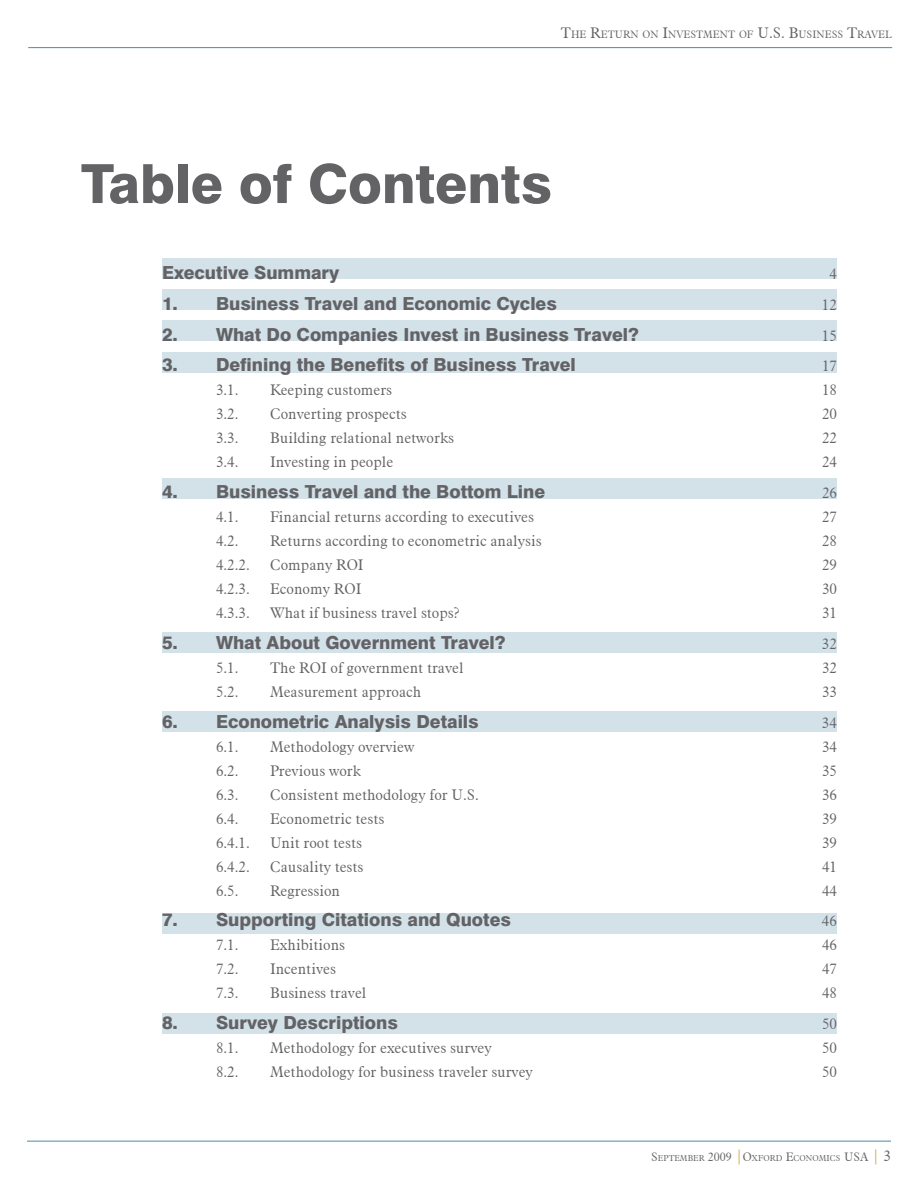
<style>
.page{position:relative;width:918px;height:1188px;background:#fff}
.page>*{position:absolute;margin:0;border:0;box-sizing:border-box;transform-origin:0 0}
.t1{font:800 54px "Swiss 721 BT";color:#636366}
.t2{font:800 18px "Swiss 721 BT";color:#636366}
.t3{font:300 15px "Aldine 721 BT";color:#636366}
.t4{font:300 10.5px "Aldine 721 BT";color:#636366}
.t5{font:300 8.4px "Aldine 721 BT";color:#636366}
.s1{font-size:15px}
.s2{font-size:12px}
.s3{font-size:15px;color:#d6ae57}
</style>
<div class="page">
<hr style="left:28px;top:47px;width:864px;height:1px;background:#498ba3">
<hr style="left:27px;top:1141px;width:864px;height:1px;background:#498ba3">
<div style="left:162px;top:1013px;width:675px;height:21px;background:#d3e1e9"></div>
<div style="left:162px;top:914px;width:675px;height:20px;background:#d3e1e9"></div>
<div style="left:162px;top:259px;width:675px;height:20px;background:#d3e1e9"></div>
<div style="left:162px;top:290px;width:675px;height:20px;background:#d3e1e9"></div>
<div style="left:162px;top:320px;width:675px;height:20px;background:#d3e1e9"></div>
<div style="left:162px;top:352px;width:675px;height:20px;background:#d3e1e9"></div>
<div style="left:162px;top:478px;width:675px;height:20px;background:#d3e1e9"></div>
<div style="left:162px;top:632px;width:675px;height:21px;background:#d3e1e9"></div>
<div style="left:162px;top:712px;width:675px;height:20px;background:#d3e1e9"></div>
<p class="t4" style="left:561px;top:28px;width:333px"><span class="s1">T</span>HE <span class="s1">R</span>ETURN ON <span class="s1">I</span>NVESTMENT OF <span class="s1">U.S. B</span>USINESS <span class="s1">T</span>RAVEL</p>
<h1 class="t1" style="left:81px;top:151px;width:473px">Table of Contents</h1>
<p class="t2" style="left:162px;top:262px;width:179px">Executive Summary</p>
<p class="t3" style="left:829px;top:265px;width:9px">4</p>
<p class="t2" style="left:162px;top:293px;width:396px">1. Business Travel and Economic Cycles</p>
<p class="t3" style="left:822px;top:295px;width:16px">12</p>
<p class="t2" style="left:162px;top:323px;width:478px">2. What Do Companies Invest in Business Travel?</p>
<p class="t3" style="left:822px;top:326px;width:16px">15</p>
<p class="t2" style="left:162px;top:354px;width:415px">3. Defining the Benefits of Business Travel</p>
<p class="t3" style="left:822px;top:357px;width:16px">17</p>
<p class="t3" style="left:216px;top:381px;width:24px">3.1.</p>
<p class="t3" style="left:270px;top:381px;width:124px">Keeping customers</p>
<p class="t3" style="left:822px;top:381px;width:16px">18</p>
<p class="t3" style="left:216px;top:405px;width:24px">3.2.</p>
<p class="t3" style="left:270px;top:405px;width:138px">Converting prospects</p>
<p class="t3" style="left:822px;top:405px;width:16px">20</p>
<p class="t3" style="left:216px;top:429px;width:24px">3.3.</p>
<p class="t3" style="left:270px;top:429px;width:186px">Building relational networks</p>
<p class="t3" style="left:822px;top:429px;width:16px">22</p>
<p class="t3" style="left:216px;top:453px;width:24px">3.4.</p>
<p class="t3" style="left:270px;top:453px;width:125px">Investing in people</p>
<p class="t3" style="left:822px;top:453px;width:16px">24</p>
<p class="t2" style="left:162px;top:481px;width:385px">4. Business Travel and the Bottom Line</p>
<p class="t3" style="left:822px;top:484px;width:16px">26</p>
<p class="t3" style="left:216px;top:508px;width:24px">4.1.</p>
<p class="t3" style="left:270px;top:508px;width:265px">Financial returns according to executives</p>
<p class="t3" style="left:822px;top:508px;width:16px">27</p>
<p class="t3" style="left:216px;top:532px;width:24px">4.2.</p>
<p class="t3" style="left:270px;top:532px;width:273px">Returns according to econometric analysis</p>
<p class="t3" style="left:822px;top:532px;width:16px">28</p>
<p class="t3" style="left:216px;top:556px;width:35px">4.2.2.</p>
<p class="t3" style="left:270px;top:556px;width:95px">Company ROI</p>
<p class="t3" style="left:822px;top:556px;width:16px">29</p>
<p class="t3" style="left:216px;top:580px;width:35px">4.2.3.</p>
<p class="t3" style="left:270px;top:580px;width:93px">Economy ROI</p>
<p class="t3" style="left:822px;top:580px;width:16px">30</p>
<p class="t3" style="left:216px;top:604px;width:35px">4.3.3.</p>
<p class="t3" style="left:270px;top:604px;width:191px">What if business travel stops?</p>
<p class="t3" style="left:822px;top:604px;width:16px">31</p>
<p class="t2" style="left:162px;top:632px;width:345px">5. What About Government Travel?</p>
<p class="t3" style="left:822px;top:634px;width:16px">32</p>
<p class="t3" style="left:216px;top:658px;width:24px">5.1.</p>
<p class="t3" style="left:270px;top:658px;width:195px">The ROI of government travel</p>
<p class="t3" style="left:822px;top:658px;width:16px">32</p>
<p class="t3" style="left:216px;top:682px;width:24px">5.2.</p>
<p class="t3" style="left:270px;top:682px;width:153px">Measurement approach</p>
<p class="t3" style="left:822px;top:682px;width:16px">33</p>
<p class="t2" style="left:162px;top:710px;width:318px">6. Econometric Analysis Details</p>
<p class="t3" style="left:822px;top:713px;width:16px">34</p>
<p class="t3" style="left:216px;top:737px;width:24px">6.1.</p>
<p class="t3" style="left:270px;top:737px;width:146px">Methodology overview</p>
<p class="t3" style="left:822px;top:737px;width:16px">34</p>
<p class="t3" style="left:216px;top:761px;width:24px">6.2.</p>
<p class="t3" style="left:270px;top:761px;width:92px">Previous work</p>
<p class="t3" style="left:822px;top:761px;width:16px">35</p>
<p class="t3" style="left:216px;top:785px;width:24px">6.3.</p>
<p class="t3" style="left:270px;top:785px;width:210px">Consistent methodology for U.S.</p>
<p class="t3" style="left:822px;top:785px;width:16px">36</p>
<p class="t3" style="left:216px;top:809px;width:24px">6.4.</p>
<p class="t3" style="left:270px;top:809px;width:116px">Econometric tests</p>
<p class="t3" style="left:822px;top:809px;width:16px">39</p>
<p class="t3" style="left:216px;top:833px;width:35px">6.4.1.</p>
<p class="t3" style="left:270px;top:833px;width:93px">Unit root tests</p>
<p class="t3" style="left:822px;top:833px;width:16px">39</p>
<p class="t3" style="left:216px;top:857px;width:35px">6.4.2.</p>
<p class="t3" style="left:270px;top:857px;width:95px">Causality tests</p>
<p class="t3" style="left:822px;top:857px;width:16px">41</p>
<p class="t3" style="left:216px;top:881px;width:24px">6.5.</p>
<p class="t3" style="left:270px;top:881px;width:72px">Regression</p>
<p class="t3" style="left:822px;top:881px;width:16px">44</p>
<p class="t2" style="left:162px;top:909px;width:351px">7. Supporting Citations and Quotes</p>
<p class="t3" style="left:822px;top:912px;width:16px">46</p>
<p class="t3" style="left:216px;top:936px;width:24px">7.1.</p>
<p class="t3" style="left:270px;top:936px;width:77px">Exhibitions</p>
<p class="t3" style="left:822px;top:936px;width:16px">46</p>
<p class="t3" style="left:216px;top:960px;width:24px">7.2.</p>
<p class="t3" style="left:270px;top:960px;width:67px">Incentives</p>
<p class="t3" style="left:822px;top:960px;width:16px">47</p>
<p class="t3" style="left:216px;top:984px;width:24px">7.3.</p>
<p class="t3" style="left:270px;top:984px;width:98px">Business travel</p>
<p class="t3" style="left:822px;top:984px;width:16px">48</p>
<p class="t2" style="left:162px;top:1012px;width:237px">8. Survey Descriptions</p>
<p class="t3" style="left:822px;top:1015px;width:16px">50</p>
<p class="t3" style="left:216px;top:1039px;width:24px">8.1.</p>
<p class="t3" style="left:270px;top:1039px;width:223px">Methodology for executives survey</p>
<p class="t3" style="left:822px;top:1039px;width:16px">50</p>
<p class="t3" style="left:216px;top:1063px;width:24px">8.2.</p>
<p class="t3" style="left:270px;top:1063px;width:264px">Methodology for business traveler survey</p>
<p class="t3" style="left:822px;top:1063px;width:16px">50</p>
<p class="t5" style="left:651px;top:1153px;width:241px"><span class="s2">S</span>EPTEMBER <span class="s2">2009</span> <span class="s3">|</span><span class="s2">O</span>XFORD <span class="s2">E</span>CONOMICS <span class="s2">USA</span> <span class="s3">|</span> <span class="s1">3</span></p>
</div>
